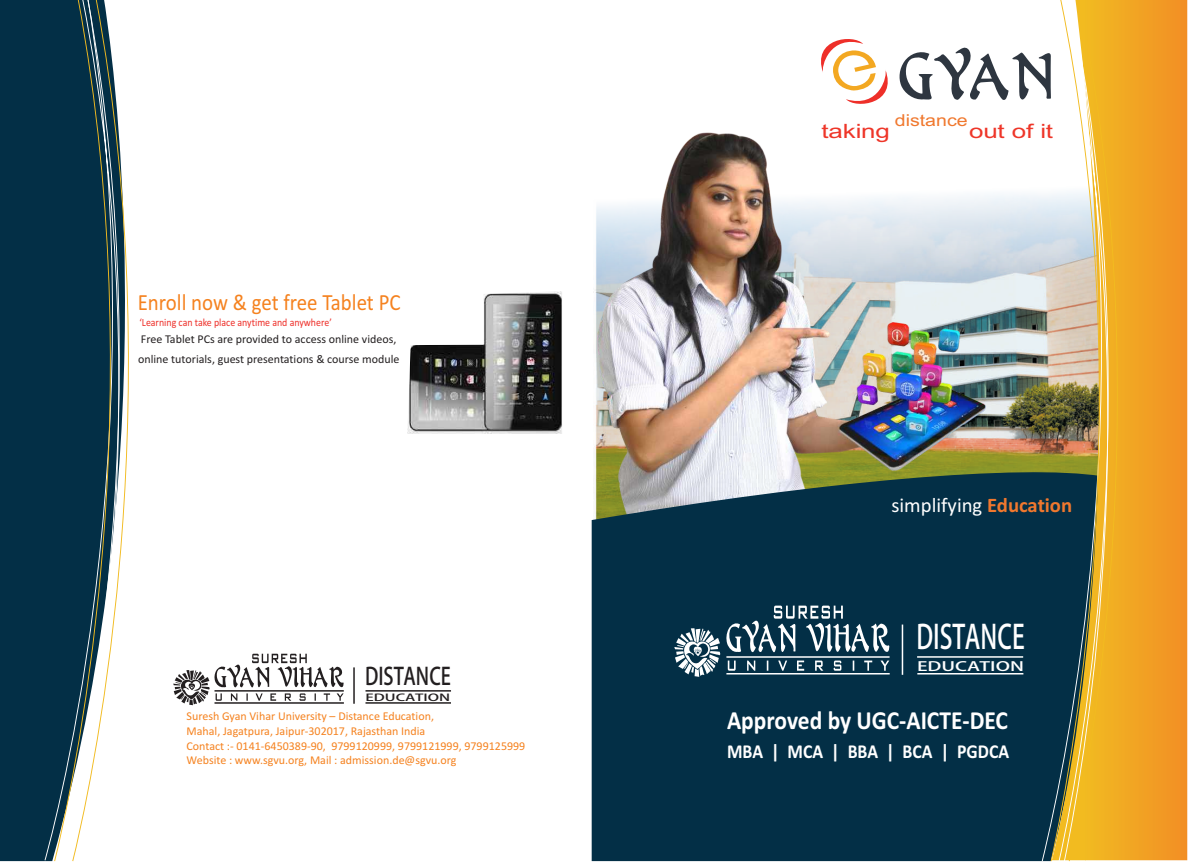
<style>
.page{position:relative;width:1188px;height:864px;background:#fff}
.page>*{position:absolute;margin:0;border:0;box-sizing:border-box;transform-origin:0 0}
.t1{font:500 33px "Koz Go Pro";color:#fff;scale:.72 1}
.t2{font:700 26.1px "Calibri";color:#fff;scale:.9 1}
.t3{font:500 23.85px "Koz Go Pro";color:#231f20;scale:.79 1}
.t4{font:23.25px "Calibri";color:#f5821f;scale:.9 1}
.t5{font:20.7px "Calibri";color:#fff}
.t6{font:700 19.8px "Calibri";color:#fff;scale:.9 1}
.t7{font:19.65px "Arial";letter-spacing:-.005em;color:#ee3629;scale:1.32 1}
.t8{font:16.5px "Arial";color:#f0782e;scale:1.19 1}
.t9{font:500 12.75px "Koz Go Pro";color:#fff;scale:1.54 1}
.t10{font:12px/14.7px "Calibri";color:#f5821f}
.t11{font:12px/20.7px "Calibri";color:#231f20}
.t12{font:10.95px "Calibri";color:#ee2f29;scale:.9 1}
.t13{font:500 9.75px "Koz Go Pro";color:#231f20;scale:1.61 1}
.s1{font-weight:700;color:#f0782e}
</style>
<div class="page">
<img style="left:596px;top:132px;width:130px;height:332px">
<svg style="left:592px;top:464px;width:450px;height:397px;background:#173e50"></svg>
<div style="left:1158px;top:0;width:29px;height:860px;background:#f29424"></div>
<div style="left:1149px;top:0;width:9px;height:861px;background:#f29c24"></div>
<div style="left:1140px;top:0;width:9px;height:861px;background:#f2a023"></div>
<svg style="left:1051px;top:0;width:89px;height:862px;background:#e8ad34"></svg>
<div style="left:0;top:0;width:44px;height:861px;background:#032f46"></div>
<div style="left:44px;top:0;width:10px;height:862px;background:#032f46"></div>
<svg style="left:54px;top:0;width:75px;height:862px"></svg>
<svg style="left:674px;top:628px;width:46px;height:49px"></svg>
<hr style="left:353px;top:667px;width:2px;height:37px;background:#231f20">
<svg style="left:173px;top:654px;width:171px;height:51px"></svg>
<hr style="left:366px;top:690px;width:85px;height:2px;background:#231f20">
<hr style="left:366px;top:702px;width:85px;height:2px;background:#231f20">
<img style="left:726px;top:0;width:360px;height:860px">
<img style="left:407px;top:291px;width:155px;height:143px">
<h3 class="t4" style="left:138px;top:292px;width:294px">Enroll now &amp; get free Tablet PC</h3>
<p class="t11" style="left:138px;top:329px;width:263px">Free Tablet PCs are provided to access online videos, online tutorials, guest presentations &amp; course module</p>
<p class="t12" style="left:139px;top:318px;width:215px">‘Learning can take place anytime and anywhere’</p>
<h3 class="t3" style="left:365px;top:664px;width:110px">DISTANCE</h3>
<p class="t13" style="left:366px;top:692px;width:54px">EDUCATION</p>
<p class="t10" style="left:187px;top:710px;width:340px">Suresh Gyan Vihar University – Distance Education,<br>Mahal, Jagatpura, Jaipur-302017, Rajasthan India<br>Contact :- 0141-6450389-90, 9799120999, 9799121999, 9799125999<br>Website : www.sgvu.org, Mail : admission.de@sgvu.org</p>
<h3 class="t8" style="left:895px;top:114px;width:63px">distance</h3>
<h3 class="t7" style="left:822px;top:124px;width:53px">taking</h3>
<h3 class="t7" style="left:969px;top:124px;width:65px">out of it</h3>
<h3 class="t5" style="left:891px;top:497px;width:182px">simplifying <span class="s1">Education</span></h3>
<h1 class="t1" style="left:916px;top:620px;width:152px">DISTANCE</h1>
<p class="t9" style="left:917px;top:659px;width:71px">EDUCATION</p>
<h2 class="t2" style="left:727px;top:710px;width:314px">Approved by UGC-AICTE-DEC</h2>
<h3 class="t6" style="left:727px;top:744px;width:315px">MBA | MCA | BBA | BCA | PGDCA</h3>
</div>
